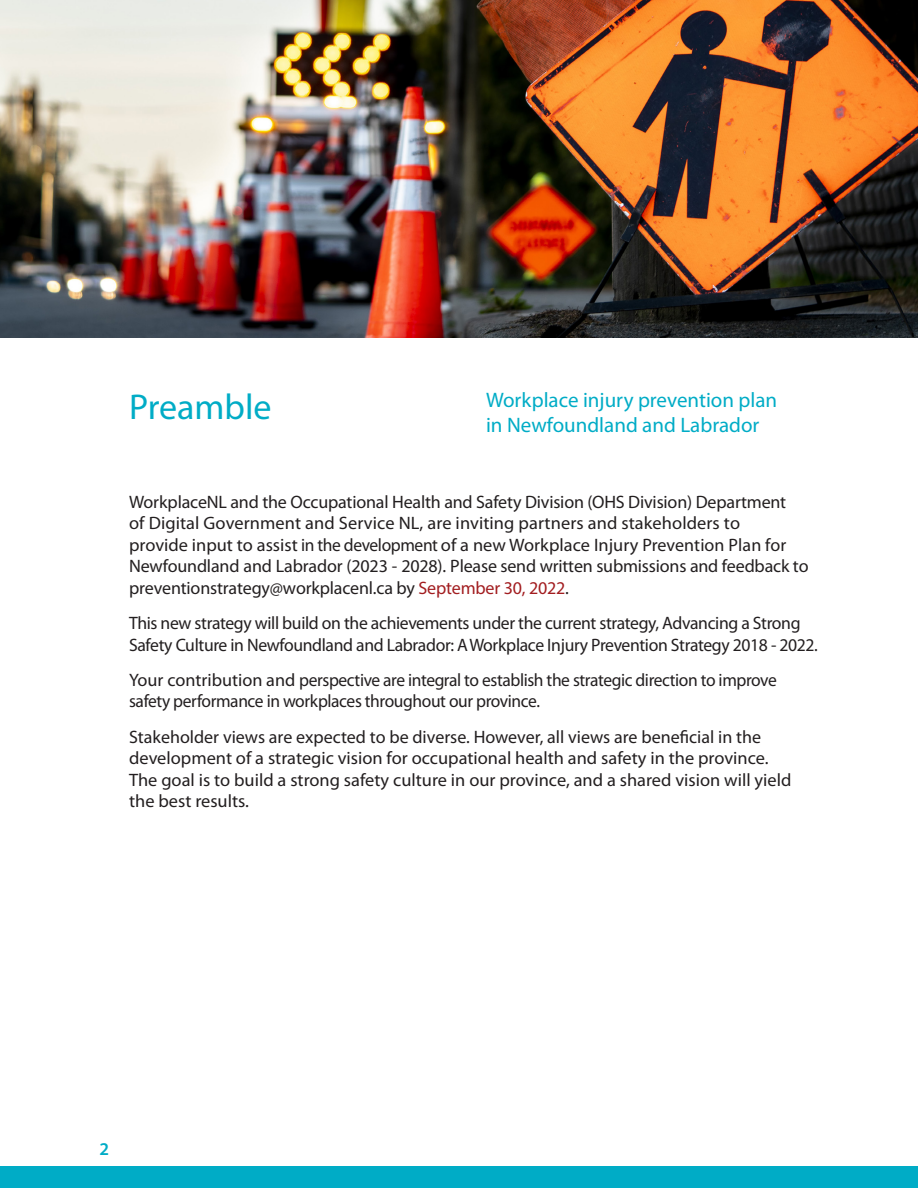
<style>
.page{position:relative;width:918px;height:1188px;background:#fff}
.page>*{position:absolute;margin:0;border:0;box-sizing:border-box;transform-origin:0 0}
.t1{font:36px "Myriad Pro";color:#00acc6}
.t2{font:21px/25.2px "Myriad Pro";color:#00acc6}
.t3{font:18px/21.6px "Myriad Pro";letter-spacing:-.01em;color:#231f20}
.t4{font:600 18px "Myriad Pro";color:#00acc6}
.s1{color:#a21d20}
</style>
<div class="page">
<div style="left:0;top:1166px;width:918px;height:22px;background:#00acc6"></div>
<img style="left:0;top:0;width:918px;height:338px">
<p class="t1" style="left:129px;top:384px;width:144px">Preamble</p>
<p class="t2" style="left:486px;top:387px;width:293px">Workplace injury prevention plan in Newfoundland and Labrador</p>
<p class="t3" style="left:129px;top:491px;width:681px">WorkplaceNL and the Occupational Health and Safety Division (OHS Division) Department<br>of Digital Government and Service NL, are inviting partners and stakeholders to<br>provide input to assist in the development of a new Workplace Injury Prevention Plan for Newfoundland and Labrador (2023 - 2028). Please send written submissions and feedback to preventionstrategy@workplacenl.ca by <span class="s1">September 30, 2022</span>.</p>
<p class="t3" style="left:129px;top:612px;width:690px">This new strategy will build on the achievements under the current strategy, Advancing a Strong<br>Safety Culture in Newfoundland and Labrador: AWorkplace Injury Prevention Strategy 2018 - 2022.</p>
<p class="t3" style="left:129px;top:669px;width:649px">Your contribution and perspective are integral to establish the strategic direction to improve safety performance in workplaces throughout our province.</p>
<p class="t3" style="left:129px;top:725px;width:664px">Stakeholder views are expected to be diverse. However, all views are beneficial in the development of a strategic vision for occupational health and safety in the province.<br>The goal is to build a strong safety culture in our province, and a shared vision will yield the best results.</p>
<p class="t4" style="left:100px;top:1137px;width:11px">2</p>
</div>
